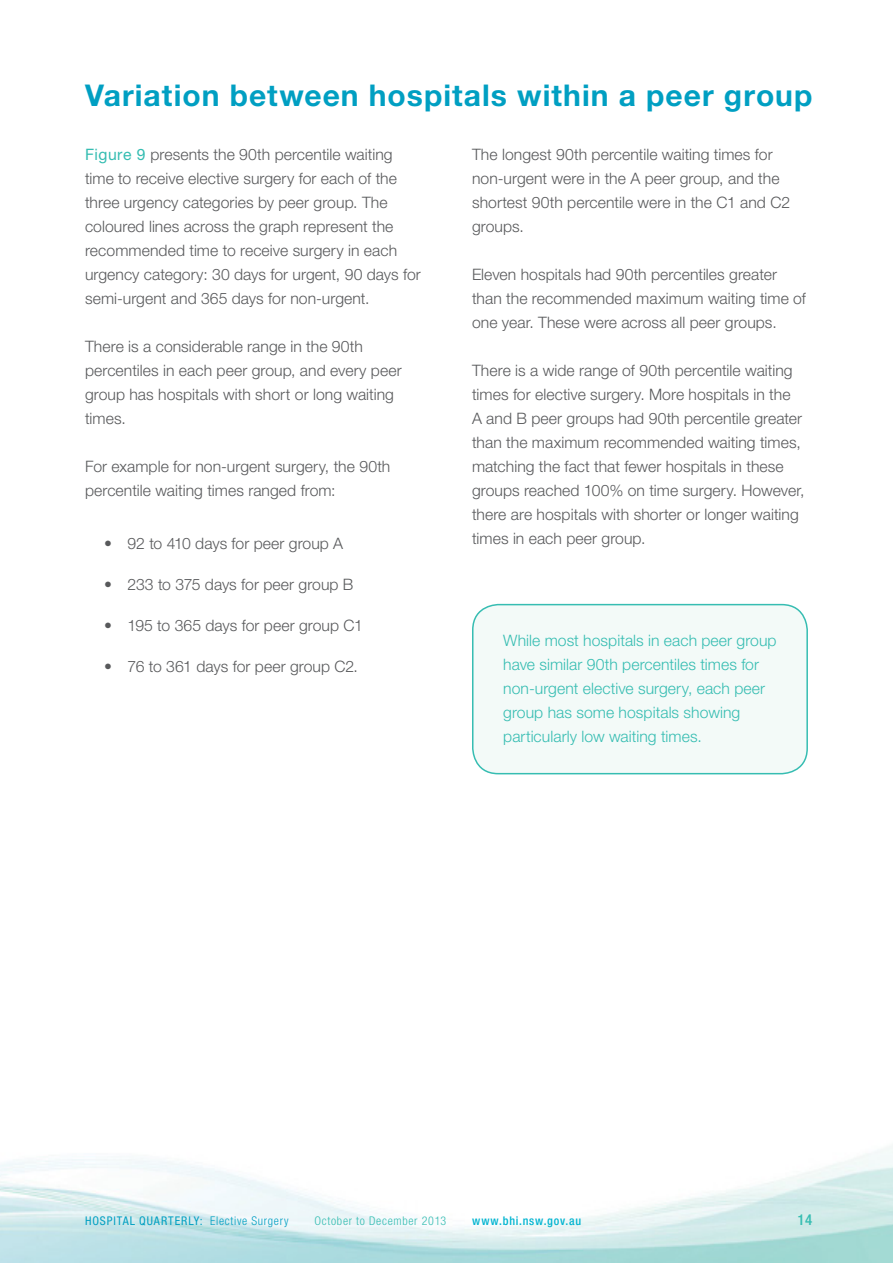
<style>
.page{position:relative;width:893px;height:1263px;background:#fff}
.page>*{position:absolute;margin:0;border:0;box-sizing:border-box;transform-origin:0 0}
.t1{font:700 30px "Helvetica Neue LT Std";letter-spacing:.035em;color:#009fc2}
.t2{font:300 15.75px/24px "Helvetica Neue LT Std";letter-spacing:.005em;color:#58595b}
.t3{font:300 15.75px/24px "Helvetica Neue LT Std";letter-spacing:.005em;color:#36bdb2}
.t4{font:500 condensed 15px "Helvetica Neue LT Std";color:#36bdb2}
.t5{font:condensed 12px "Helvetica Neue LT Std";letter-spacing:.075em;color:#009fc2}
.t6{font:300 condensed 12px "Helvetica Neue LT Std";letter-spacing:.06em;color:#36bdb2}
.t7{font:500 condensed 12px "Helvetica Neue LT Std";letter-spacing:.065em;color:#00b4d0}
.s1{font-weight:400;color:#36bdb2}
.s2{font-weight:300}
</style>
<div class="page">
<img style="left:0;top:603px;width:893px;height:660px">
<div style="left:473px;top:605px;width:334px;height:169px;background:#f3faf8;border-radius:26px"></div>
<div style="left:472px;top:604px;width:336px;height:170px;border:2px solid #36bdb2;border-radius:26px"></div>
<h1 class="t1" style="left:85px;top:77px;width:729px">Variation between hospitals within a peer group</h1>
<p class="t2" style="left:472px;top:142px;width:320px">The longest 90th percentile waiting times for non-urgent were in the A peer group, and the shortest 90th percentile were in the C1 and C2 groups.</p>
<p class="t2" style="left:472px;top:262px;width:335px">Eleven hospitals had 90th percentiles greater than the recommended maximum waiting time of one year. These were across all peer groups.</p>
<p class="t2" style="left:472px;top:358px;width:334px">There is a wide range of 90th percentile waiting times for elective surgery. More hospitals in the A and B peer groups had 90th percentile greater than the maximum recommended waiting times, matching the fact that fewer hospitals in these groups reached 100% on time surgery. However, there are hospitals with shorter or longer waiting times in each peer group.</p>
<p class="t2" style="left:85px;top:142px;width:337px"><span class="s1">Figure 9</span> presents the 90th percentile waiting time to receive elective surgery for each of the three urgency categories by peer group. The coloured lines across the graph represent the recommended time to receive surgery in each urgency category: 30 days for urgent, 90 days for semi-urgent and 365 days for non-urgent.</p>
<p class="t2" style="left:85px;top:334px;width:318px">There is a considerable range in the 90th percentiles in each peer group, and every peer group has hospitals with short or long waiting times.</p>
<p class="t2" style="left:85px;top:454px;width:307px">For example for non-urgent surgery, the 90th percentile waiting times ranged from:</p>
<p class="t2" style="left:104px;top:531px;width:241px">• 92 to 410 days for peer group A</p>
<p class="t2" style="left:104px;top:572px;width:251px">• 233 to 375 days for peer group B</p>
<p class="t2" style="left:104px;top:613px;width:260px">• 195 to 365 days for peer group C1</p>
<p class="t2" style="left:104px;top:654px;width:255px">• 76 to 361 days for peer group C2.</p>
<p class="t3" style="left:503px;top:628px;width:275px">While most hospitals in each peer group have similar 90th percentiles times for non-urgent elective surgery, each peer group has some hospitals showing particularly low waiting times.</p>
<p class="t5" style="left:85px;top:1214px;width:205px">HOSPITAL QUARTERLY: <span class="s2">Elective Surgery</span></p>
<p class="t6" style="left:314px;top:1214px;width:133px">October to December 2013</p>
<p class="t7" style="left:472px;top:1214px;width:111px">www.bhi.nsw.gov.au</p>
<p class="t4" style="left:798px;top:1211px;width:16px">14</p>
</div>
